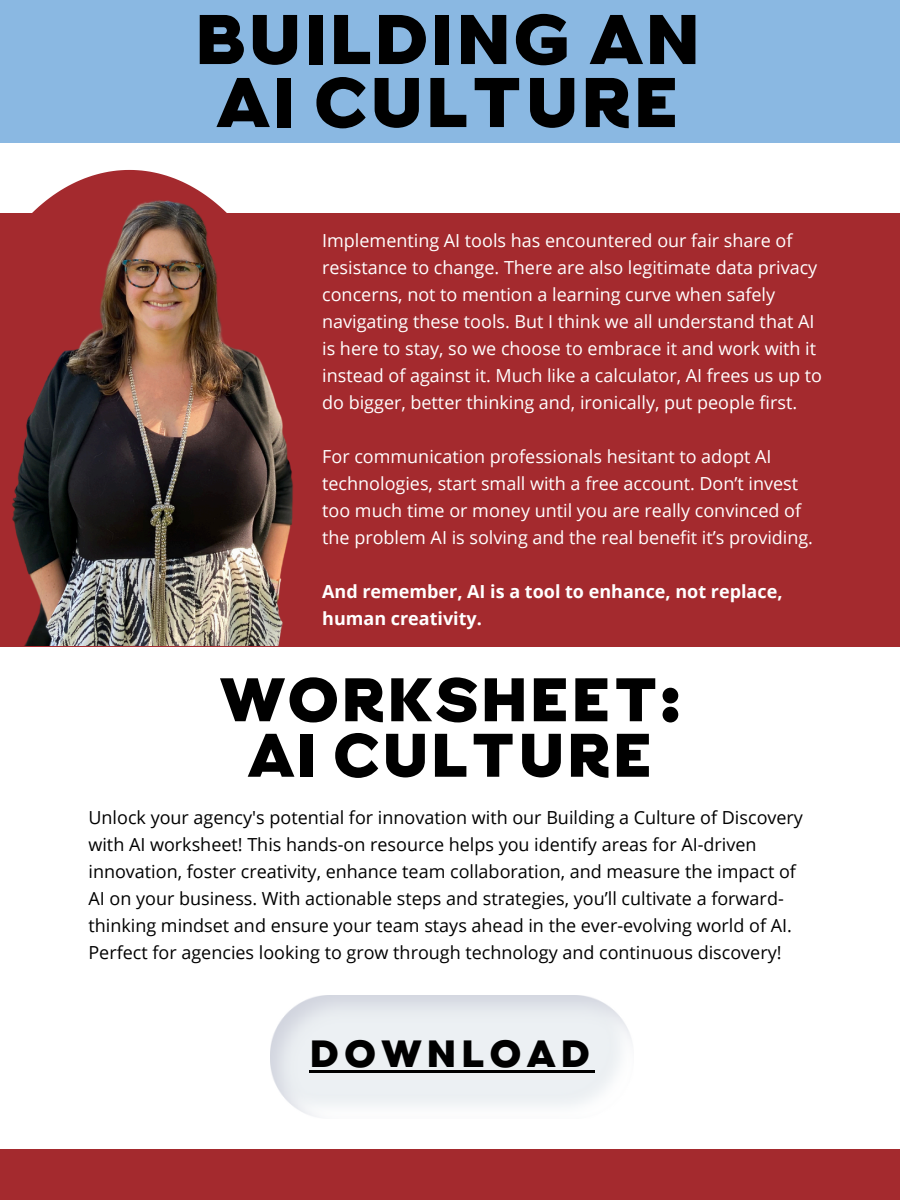
<style>
.page{position:relative;width:900px;height:1200px;background:#fff}
.page>*{position:absolute;margin:0;border:0;box-sizing:border-box;transform-origin:0 0}
.t1{font:700 64px/63px "Capo";color:#000;text-align:center}
.t2{font:700 56px/55.6px "Capo";color:#000;text-align:center}
.t3{font:700 34.6px "Capo";letter-spacing:.11em;color:#000}
.t4{font:18px/27px "Open Sans";color:#fff}
.t5{font:18px/27px "Open Sans";color:#000}
.t6{font:700 18px/27px "Open Sans";color:#fff}
</style>
<div class="page">
<div style="left:0;top:0;width:900px;height:142px;background:#8ab8e2"></div>
<div style="left:0;top:1150px;width:900px;height:50px;background:#a42a2e"></div>
<div style="left:0;top:213px;width:900px;height:434px;background:#a42a2e"></div>
<hr style="left:309px;top:1070px;width:286px;height:3px;background:#000">
<svg style="left:59px;top:170px;width:140px;height:21px;fill:#a42a2e"></svg>
<img style="left:12px;top:191px;width:281px;height:455px">
<p class="t1" style="left:194px;top:10px;width:509px">BUILDING AN<br>AI CULTURE</p>
<h2 class="t4" style="left:322px;top:226px;width:501px">Implementing AI tools has encountered our fair share of resistance to change. There are also legitimate data privacy concerns, not to mention a learning curve when safely navigating these tools. But I think we all understand that AI is here to stay, so we choose to embrace it and work with it instead of against it. Much like a calculator, AI frees us up to do bigger, better thinking and, ironically, put people first.</h2>
<p class="t4" style="left:322px;top:442px;width:492px">For communication professionals hesitant to adopt AI technologies, start small with a free account. Don’t invest too much time or money until you are really convinced of the problem AI is solving and the real benefit it’s providing.</p>
<p class="t6" style="left:322px;top:577px;width:462px">And remember, AI is a tool to enhance, not replace, human creativity.</p>
<p class="t2" style="left:219px;top:674px;width:464px">WORKSHEET:<br>AI CULTURE</p>
<p class="t5" style="left:88px;top:803px;width:716px">Unlock your agency's potential for innovation with our Building a Culture of Discovery with AI worksheet! This hands-on resource helps you identify areas for AI-driven innovation, foster creativity, enhance team collaboration, and measure the impact of AI on your business. With actionable steps and strategies, you’ll cultivate a forward&shy;thinking mindset and ensure your team stays ahead in the ever-evolving world of AI.<br>Perfect for agencies looking to grow through technology and continuous discovery!</p>
<p class="t3" style="left:309px;top:1037px;width:283px">DOWNLOAD</p>
</div>
